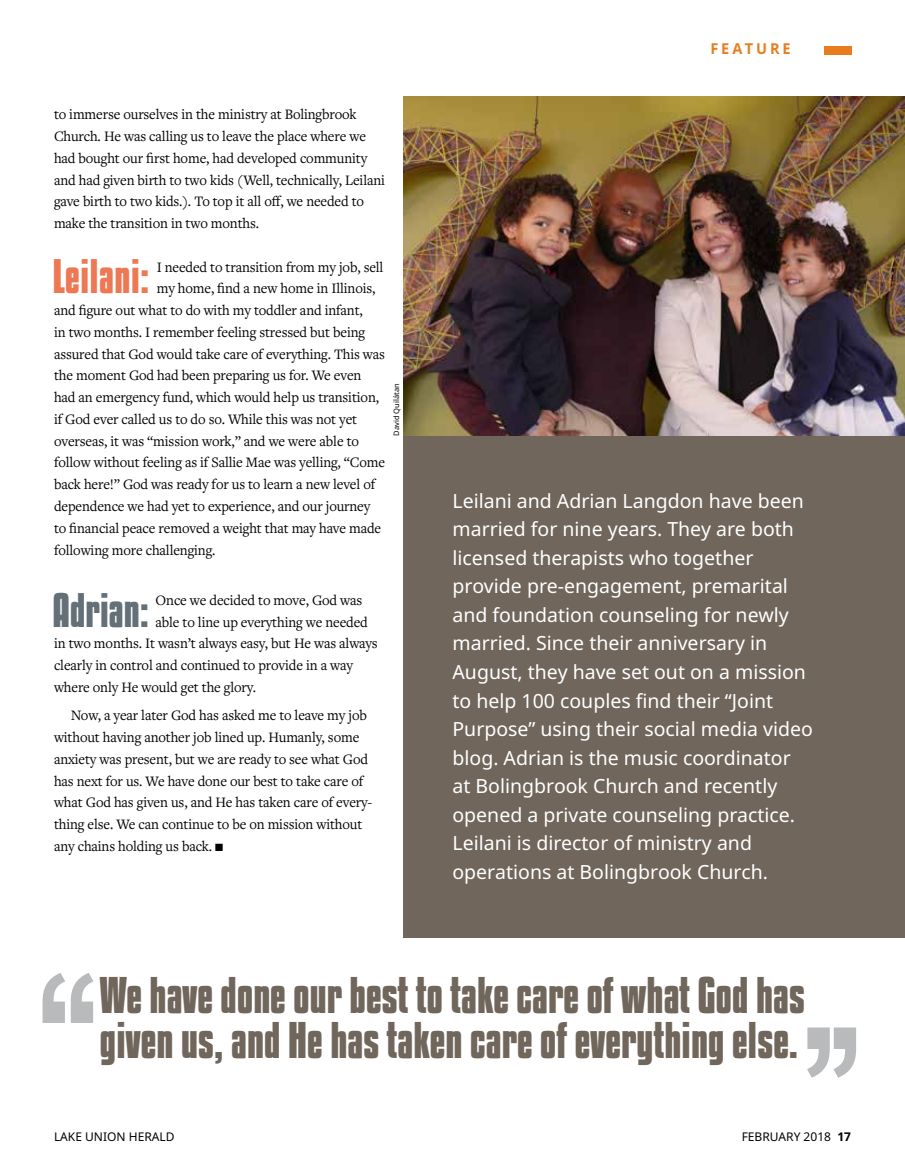
<style>
.page{position:relative;width:905px;height:1175px;background:#fff}
.page>*{position:absolute;margin:0;border:0;box-sizing:border-box;transform-origin:0 0}
.t1{font:183px "Akkurat Pro";color:#b8babc}
.t2{font:700 45.3px/45.3px "Kenyan Coffee Rg";letter-spacing:-.01em;color:#70665c}
.t3{font:700 42.6px "Kenyan Coffee Rg";color:#ed7854}
.t4{font:700 42.6px "Kenyan Coffee Rg";letter-spacing:-.01em;color:#637078}
.t5{font:19.5px/28.5px "Noto Sans";color:#fff}
.t6{font:15px/21.8px "Freight Text Pro";letter-spacing:-.01em;color:#000}
.t7{font:700 15px "Noto Sans";letter-spacing:.2em;color:#e87d1e}
.t8{font:12px "Noto Sans";color:#000}
.t9{font:7.5px "Noto Sans";color:#000}
.s1{font-weight:700}
</style>
<div class="page">
<div style="left:824px;top:46px;width:27px;height:9px;background:#e87d1e"></div>
<div style="left:403px;top:97px;width:501px;height:840px;background:#70665c"></div>
<img style="left:403px;top:97px;width:501px;height:338px">
<p class="t6" style="left:54px;top:103px;width:332px">to immerse ourselves in the ministry at Bolingbrook Church. He was calling us to leave the place where we had bought our first home, had developed community and had given birth to two kids (Well, technically, Leilani gave birth to two kids.). To top it all off, we needed to make the transition in two months.</p>
<h3 class="t3" style="left:52px;top:251px;width:98px">Leilani:</h3>
<p class="t6" style="left:157px;top:255px;width:228px">I needed to transition from my job, sell</p>
<p class="t6" style="left:157px;top:277px;width:220px">my home, find a new home in Illinois,</p>
<p class="t6" style="left:54px;top:299px;width:310px">and figure out what to do with my toddler and infant,</p>
<p class="t6" style="left:54px;top:321px;width:312px">in two months. I remember feeling stressed but being</p>
<p class="t6" style="left:54px;top:342px;width:332px">assured that God would take care of everything. This was</p>
<p class="t6" style="left:54px;top:364px;width:309px">the moment God had been preparing us for. We even</p>
<p class="t6" style="left:54px;top:386px;width:326px">had an emergency fund, which would help us transition,</p>
<p class="t6" style="left:54px;top:408px;width:305px">if God ever called us to do so. While this was not yet</p>
<p class="t6" style="left:54px;top:429px;width:306px">overseas, it was “mission work,” and we were able to</p>
<p class="t6" style="left:54px;top:451px;width:332px">follow without feeling as if Sallie Mae was yelling, “Come</p>
<p class="t6" style="left:54px;top:473px;width:323px">back here!” God was ready for us to learn a new level of</p>
<p class="t6" style="left:54px;top:495px;width:318px">dependence we had yet to experience, and our journey</p>
<p class="t6" style="left:54px;top:516px;width:329px">to financial peace removed a weight that may have made</p>
<p class="t6" style="left:54px;top:538px;width:163px">following more challenging.</p>
<h3 class="t4" style="left:53px;top:584px;width:98px">Adrian:</h3>
<p class="t6" style="left:155px;top:588px;width:208px">Once we decided to move, God was</p>
<p class="t6" style="left:155px;top:610px;width:214px">able to line up everything we needed</p>
<p class="t6" style="left:54px;top:632px;width:325px">in two months. It wasn’t always easy, but He was always</p>
<p class="t6" style="left:54px;top:654px;width:300px">clearly in control and continued to provide in a way</p>
<p class="t6" style="left:54px;top:675px;width:203px">where only He would get the glory.</p>
<p class="t6" style="left:54px;top:704px;width:320px;text-indent:17px">Now, a year later God has asked me to leave my job without having another job lined up. Humanly, some anxiety was present, but we are ready to see what God has next for us. We have done our best to take care of what God has given us, and He has taken care of every&shy;thing else. We can continue to be on mission without any chains holding us back. ■</p>
<p class="t9" style="left:391px;top:435px;width:54px;rotate:-90deg">David Quilátan</p>
<p class="t7" style="left:710px;top:38px;width:82px">FEATURE</p>
<p class="t5" style="left:452px;top:486px;width:362px">Leilani and Adrian Langdon have been married for nine years. They are both licensed therapists who together provide pre-engagement, premarital and foundation counseling for newly married. Since their anniversary in August, they have set out on a mission to help 100 couples find their “Joint Purpose” using their social media video blog. Adrian is the music coordinator at Bolingbrook Church and recently opened a private counseling practice.<br>Leilani is director of ministry and operations at Bolingbrook Church.</p>
<h1 class="t1" style="left:29px;top:934px;width:80px">‘‘</h1>
<h2 class="t2" style="left:99px;top:972px;width:707px">We have done our best to take care of what God has given us, and He has taken care of everything else.</h2>
<h1 class="t1" style="left:794px;top:986px;width:76px">’’</h1>
<p class="t8" style="left:54px;top:1128px;width:122px">LAKE UNION HERALD</p>
<p class="t8" style="left:741px;top:1128px;width:111px">FEBRUARY 2018 <span class="s1">17</span></p>
</div>
